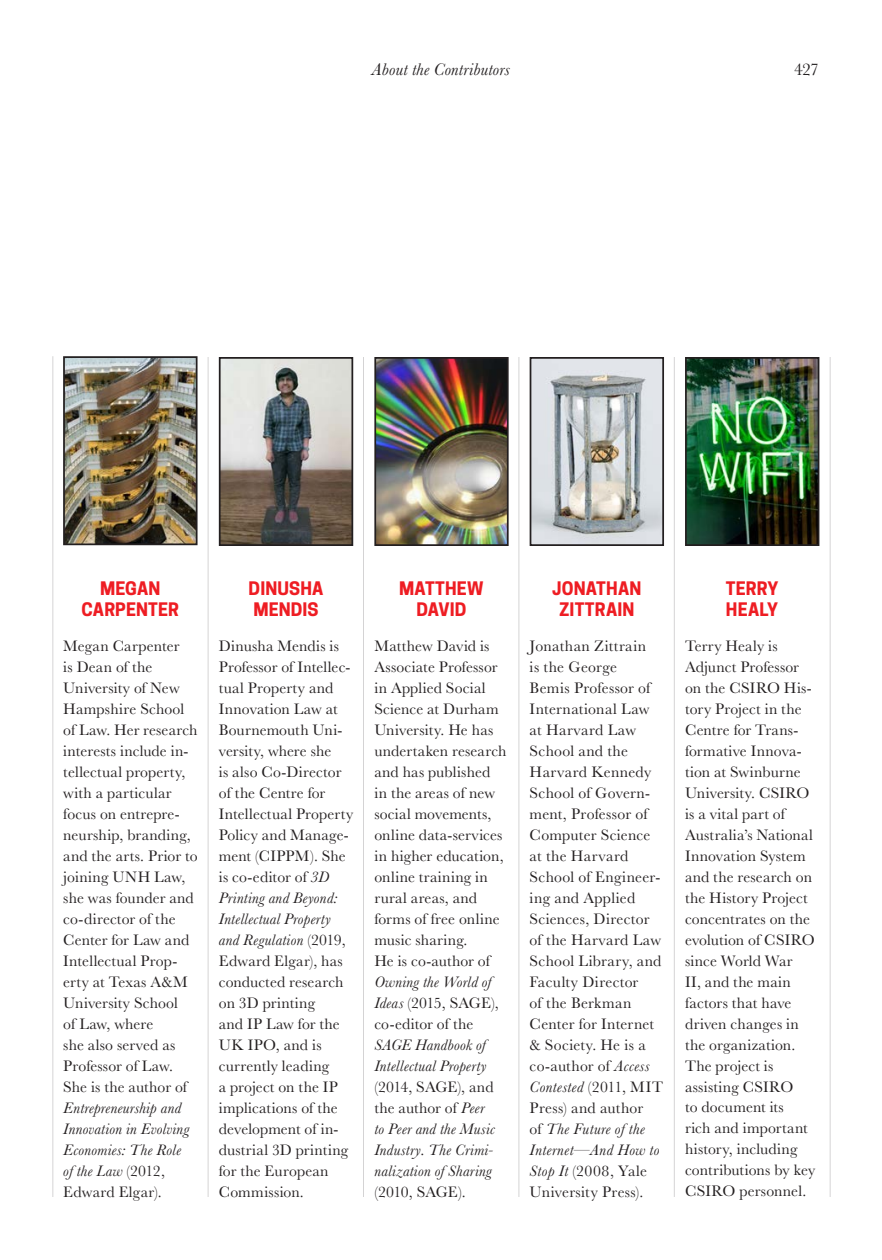
<style>
.page{position:relative;width:882px;height:1260px;background:#fff}
.page>*{position:absolute;margin:0;border:0;box-sizing:border-box;transform-origin:0 0}
.author_back_matter{font:700 17.5px/21px "Cooper Hewitt";letter-spacing:.005em;color:#ee1d23;text-align:center}
.front_matter{font:italic 17.5px "Baskerville";letter-spacing:.01em;color:#231f20}
.t1{font:17.5px "Baskerville";color:#231f20}
.Text_back_matter_2{font:15.75px/21px "Baskerville";letter-spacing:.01em;color:#231f20}
.s1{font-style:italic}
</style>
<div class="page">
<img style="left:66px;top:359px;width:129px;height:183px">
<div style="left:63px;top:356px;width:135px;height:189px;border:2px solid #231f20"></div>
<hr style="left:53px;top:356px;width:1px;height:841px;background:#231f20">
<img style="left:222px;top:360px;width:128px;height:183px">
<div style="left:219px;top:357px;width:134px;height:189px;border:2px solid #231f20"></div>
<img style="left:377px;top:360px;width:129px;height:183px">
<div style="left:374px;top:357px;width:135px;height:189px;border:2px solid #231f20"></div>
<img style="left:688px;top:360px;width:128px;height:183px">
<div style="left:685px;top:357px;width:134px;height:189px;border:2px solid #231f20"></div>
<img style="left:533px;top:360px;width:128px;height:183px">
<div style="left:530px;top:357px;width:134px;height:189px;border:2px solid #231f20"></div>
<hr style="left:208px;top:357px;width:1px;height:840px;background:#231f20">
<hr style="left:363px;top:357px;width:1px;height:840px;background:#231f20">
<hr style="left:519px;top:357px;width:1px;height:840px;background:#231f20">
<hr style="left:674px;top:357px;width:1px;height:840px;background:#231f20">
<hr style="left:830px;top:357px;width:1px;height:840px;background:#231f20">
<p class="front_matter" style="left:372px;top:57px;width:140px">About the Contributors</p>
<p class="t1" style="left:794px;top:58px;width:26px">427</p>
<p class="author_back_matter" style="left:82px;top:578px;width:99px">MEGAN<br>CARPENTER</p>
<p class="Text_back_matter_2" style="left:63px;top:636px;width:136px">Megan Carpenter<br>is Dean of the<br>University of New<br>Hampshire School of Law. Her research interests include in&shy;tellectual property, with a particular focus on entrepre&shy;neurship, branding, and the arts. Prior to joining UNH Law, she was founder and co-director of the<br>Center for Law and<br>Intellectual Prop&shy;erty at Texas A&amp;M<br>University School<br>of Law, where<br>she also served as<br>Professor of Law.<br>She is the author of<br><span class="s1">Entrepreneurship and<br>Innovation in Evolving<br>Economies: The Role<br>of the Law</span> (2012,<br>Edward Elgar).</p>
<p class="author_back_matter" style="left:249px;top:578px;width:76px;text-align:left">DINUSHA<br>MENDIS</p>
<p class="author_back_matter" style="left:399px;top:578px;width:86px">MATTHEW<br>DAVID</p>
<p class="author_back_matter" style="left:726px;top:578px;width:54px;text-align:left">TERRY<br>HEALY</p>
<p class="author_back_matter" style="left:552px;top:578px;width:91px">JONATHAN<br>ZITTRAIN</p>
<p class="Text_back_matter_2" style="left:219px;top:636px;width:136px">Dinusha Mendis is<br>Professor of Intellec&shy;tual Property and<br>Innovation Law at<br>Bournemouth Uni&shy;versity, where she<br>is also Co-Director of the Centre for<br>Intellectual Property<br>Policy and Manage&shy;ment (CIPPM). She is co-editor of <span class="s1">3D<br>Printing and Beyond:<br>Intellectual Property and Regulation</span> (2019,<br>Edward Elgar), has conducted research on 3D printing<br>and IP Law for the<br>UK IPO, and is currently leading<br>a project on the IP implications of the development of in&shy;dustrial 3D printing for the European<br>Commission.</p>
<p class="Text_back_matter_2" style="left:374px;top:636px;width:134px">Matthew David is<br>Associate Professor in Applied Social<br>Science at Durham<br>University. He has undertaken research and has published in the areas of new social movements, online data-services in higher education, online training in rural areas, and forms of free online music sharing.<br>He is co-author of<br><span class="s1">Owning the World of<br>Ideas</span> (2015, SAGE), co-editor of the<br><span class="s1">SAGE Handbook of<br>Intellectual Property </span>(2014, SAGE), and the author of <span class="s1">Peer<br>to Peer and the Music<br>Industry</span>. <span class="s1">The Crimi&shy;nalization of Sharing </span>(2010, SAGE).</p>
<p class="Text_back_matter_2" style="left:530px;top:635px;width:135px">Jonathan Zittrain<br>is the George<br>Bemis Professor of<br>International Law at Harvard Law<br>School and the<br>Harvard Kennedy<br>School of Govern&shy;ment, Professor of<br>Computer Science at the Harvard<br>School of Engineer&shy;ing and Applied<br>Sciences, Director of the Harvard Law<br>School Library, and<br>Faculty Director<br>of the Berkman<br>Center for Internet &amp; Society. He is a co-author of <span class="s1">Access<br>Contested</span> (2011, MIT<br>Press) and author<br>of <span class="s1">The Future of the<br>Internet—And How to<br>Stop It</span> (2008, Yale<br>University Press).</p>
<p class="Text_back_matter_2" style="left:685px;top:635px;width:132px">Terry Healy is<br>Adjunct Professor on the CSIRO His&shy;tory Project in the<br>Centre for Trans&shy;formative Innova&shy;tion at Swinburne<br>University. CSIRO is a vital part of<br>Australia’s National<br>Innovation System and the research on the History Project concentrates on the evolution of CSIRO since World War<br>II, and the main factors that have driven changes in the organization.<br>The project is assisting CSIRO<br>to document its<br>rich and important history, including contributions by key<br>CSIRO personnel.</p>
</div>
